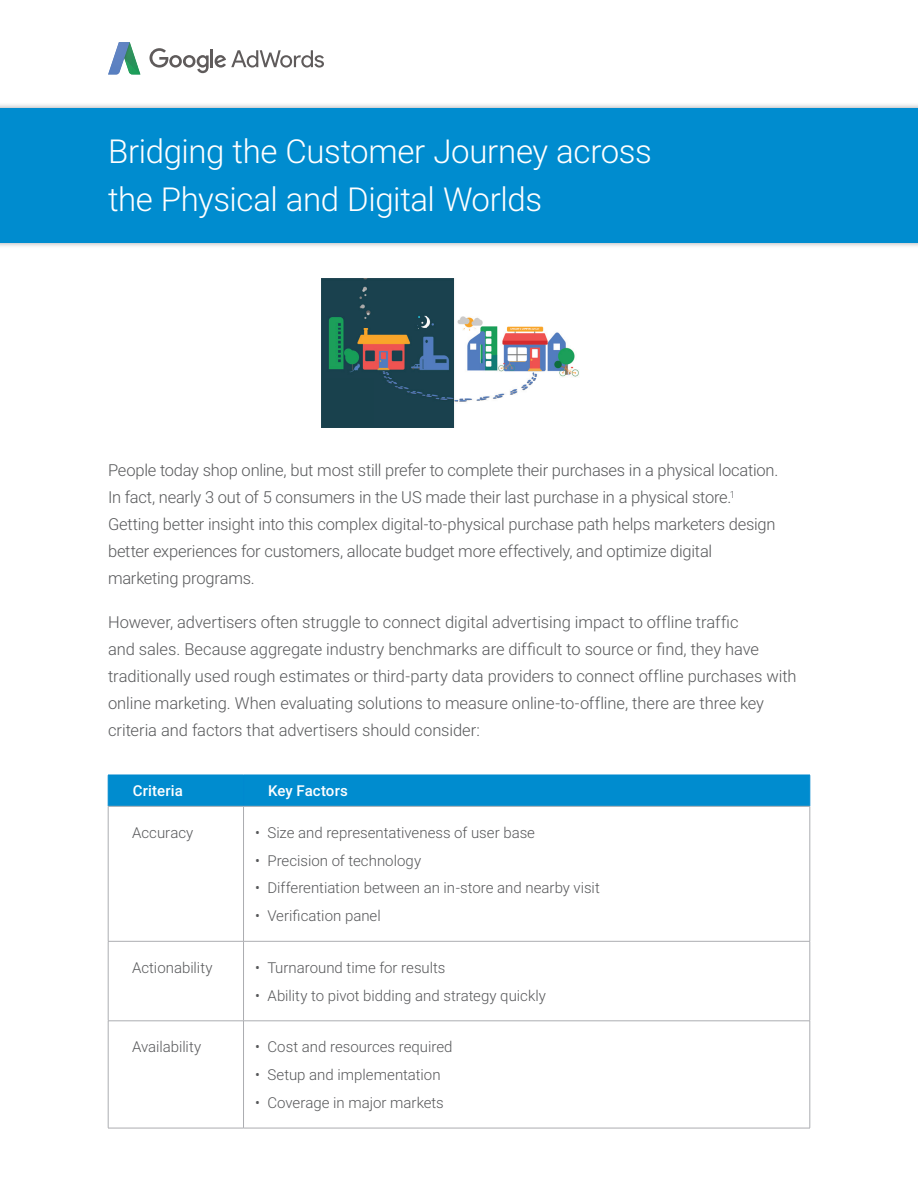
<style>
.page{position:relative;width:918px;height:1188px;background:#fff}
.page>*{position:absolute;margin:0;border:0;box-sizing:border-box;transform-origin:0 0}
.t1{font:300 33px/48px "Roboto";letter-spacing:-.01em;color:#fff}
.t2{font:300 16.5px/27px "Roboto";letter-spacing:-.01em;color:#57585a}
.t3{font:300 15px "Roboto";color:#57585a}
.t4{font:500 15px "Roboto";letter-spacing:.005em;color:#fff}
</style>
<div class="page">
<div style="left:0;top:108px;width:918px;height:135px;background:#008ccf"></div>
<svg style="left:108px;top:42px;width:33px;height:33px"></svg>
<svg style="left:149px;top:48px;width:175px;height:25px"></svg>
<img style="left:321px;top:279px;width:258px;height:149px">
<div style="left:109px;top:776px;width:701px;height:30px;background:#008ccf"></div>
<hr style="left:244px;top:775px;width:566px;height:1px;background:#0089cf">
<hr style="left:810px;top:775px;width:1px;height:31px;background:#0089cf">
<hr style="left:108px;top:775px;width:136px;height:1px;background:#0089cf">
<hr style="left:108px;top:775px;width:1px;height:31px;background:#0089cf">
<hr style="left:243px;top:775px;width:1px;height:31px;background:#0089cf">
<hr style="left:108px;top:806px;width:136px;height:1px;background:#acadb1">
<hr style="left:108px;top:807px;width:1px;height:134px;background:#acadb1">
<hr style="left:244px;top:806px;width:566px;height:1px;background:#acadb1">
<hr style="left:243px;top:807px;width:1px;height:134px;background:#acadb1">
<hr style="left:810px;top:807px;width:1px;height:134px;background:#acadb1">
<hr style="left:108px;top:941px;width:136px;height:1px;background:#acadb1">
<hr style="left:108px;top:942px;width:1px;height:79px;background:#acadb1">
<hr style="left:244px;top:941px;width:566px;height:1px;background:#acadb1">
<hr style="left:243px;top:942px;width:1px;height:79px;background:#acadb1">
<hr style="left:810px;top:942px;width:1px;height:79px;background:#acadb1">
<hr style="left:108px;top:1021px;width:136px;height:1px;background:#acadb1">
<hr style="left:108px;top:1021px;width:1px;height:107px;background:#acadb1">
<hr style="left:108px;top:1128px;width:136px;height:1px;background:#acadb1">
<hr style="left:244px;top:1021px;width:566px;height:1px;background:#acadb1">
<hr style="left:243px;top:1021px;width:1px;height:107px;background:#acadb1">
<hr style="left:810px;top:1021px;width:1px;height:107px;background:#acadb1">
<hr style="left:244px;top:1128px;width:566px;height:1px;background:#acadb1">
<h1 class="t1" style="left:108px;top:126px;width:545px">Bridging the Customer Journey across the Physical and Digital Worlds</h1>
<p class="t2" style="left:108px;top:456px;width:672px">People today shop online, but most still prefer to complete their purchases in a physical location.<br>In fact, nearly 3 out of 5 consumers in the US made their last purchase in a physical store.<sup>1<br></sup>Getting better insight into this complex digital-to-physical purchase path helps marketers design better experiences for customers, allocate budget more effectively, and optimize digital marketing programs.</p>
<p class="t2" style="left:108px;top:608px;width:690px">However, advertisers often struggle to connect digital advertising impact to offline traffic<br>and sales. Because aggregate industry benchmarks are difficult to source or find, they have traditionally used rough estimates or third-party data providers to connect offline purchases with online marketing. When evaluating solutions to measure online-to-offline, there are three key criteria and factors that advertisers should consider:</p>
<p class="t4" style="left:133px;top:780px;width:51px">Criteria</p>
<p class="t4" style="left:268px;top:780px;width:81px">Key Factors</p>
<p class="t3" style="left:132px;top:822px;width:63px">Accuracy</p>
<p class="t3" style="left:255px;top:822px;width:281px">• Size and representativeness of user base</p>
<p class="t3" style="left:255px;top:850px;width:167px">• Precision of technology</p>
<p class="t3" style="left:255px;top:877px;width:346px">• Differentiation between an in-store and nearby visit</p>
<p class="t3" style="left:255px;top:905px;width:127px">• Verification panel</p>
<p class="t3" style="left:132px;top:957px;width:82px">Actionability</p>
<p class="t3" style="left:255px;top:957px;width:192px">• Turnaround time for results</p>
<p class="t3" style="left:255px;top:985px;width:292px">• Ability to pivot bidding and strategy quickly</p>
<p class="t3" style="left:132px;top:1036px;width:71px">Availability</p>
<p class="t3" style="left:255px;top:1036px;width:199px">• Cost and resources required</p>
<p class="t3" style="left:255px;top:1064px;width:187px">• Setup and implementation</p>
<p class="t3" style="left:255px;top:1092px;width:190px">• Coverage in major markets</p>
</div>
